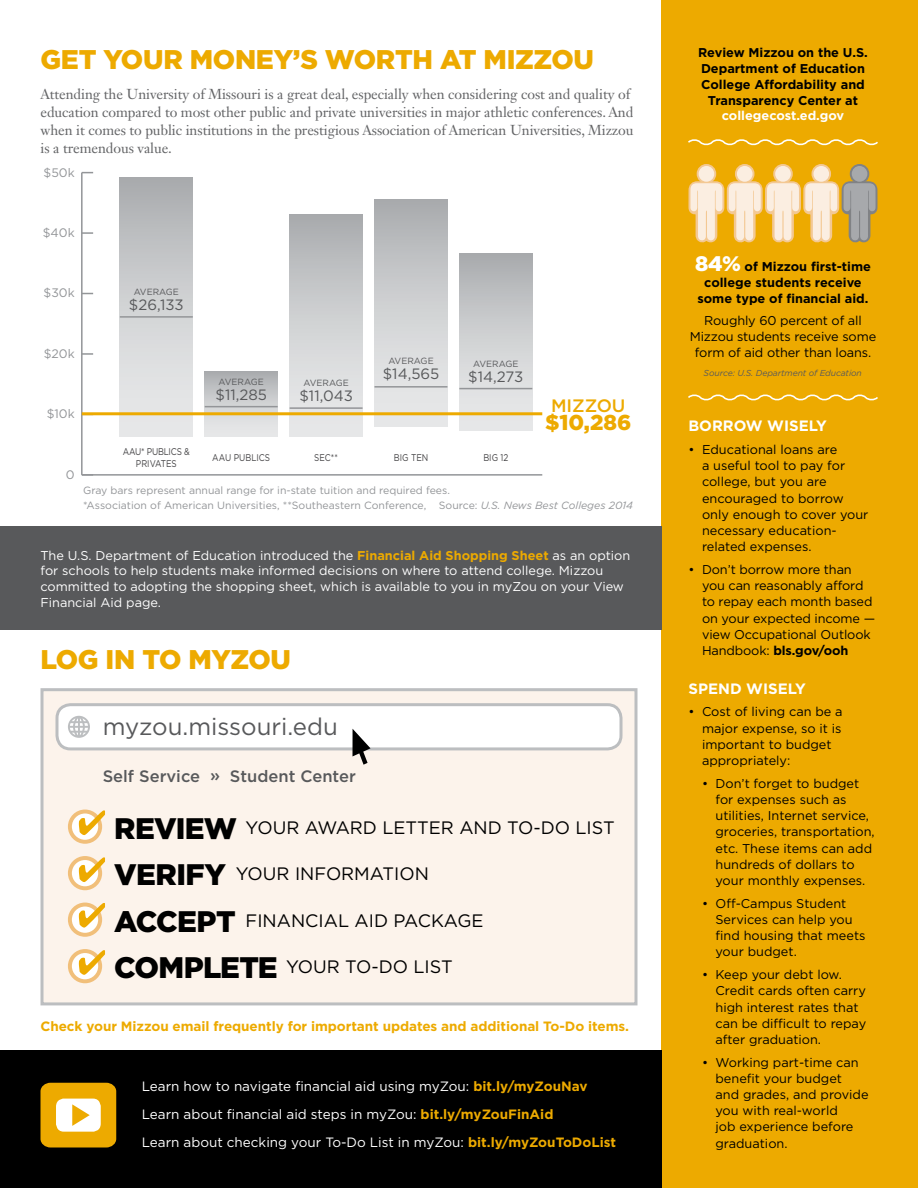
<style>
.page{position:relative;width:918px;height:1188px;background:#fff}
.page>*{position:absolute;margin:0;border:0;box-sizing:border-box;transform-origin:0 0}
.t1{font:900 29.7px/46.5px "Gotham";letter-spacing:-.025em;color:#000}
.t2{font:900 27px "Gotham";letter-spacing:-.01em;color:#edaa00}
.t3{font:24px "Gotham";color:#58595b}
.t4{font:900 21.6px "Gotham";color:#edaa00}
.t5{font:18px "Gotham";color:#000}
.t6{font:500 18px "Gotham";color:#edaa00}
.t7{font:500 16.5px "Gotham";color:#58595b}
.t8{font:15px "Gotham";color:#58595b}
.t9{font:700 15px "Gotham";color:#fff}
.t10{font:14.25px/18px "Janson Text LT Std";letter-spacing:-.005em;color:#636466}
.t11{font:13.5px/27.8px "Gotham";color:#fff}
.t12{font:700 13.5px "Gotham";letter-spacing:-.005em;color:#edaa00}
.t13{font:12.75px/16.2px "Gotham";color:#000}
.t14{font:12.75px/15.8px "Gotham";color:#fff}
.t15{font:700 12.75px/15.8px "Gotham";color:#000;text-align:center}
.t16{font:700 12.75px "Gotham";color:#fff}
.t17{font:12.3px "Gotham";color:#939598}
.t18{font:10.5px/15px "Gotham";color:#939598}
.t19{font:9.75px "Gotham";color:#414042;scale:.84 1}
.t20{font:9.75px/12px "Gotham";letter-spacing:-.025em;color:#414042;text-align:center;scale:.84 1}
.t21{font:9.75px "Gotham";color:#414042;scale:.83 1}
.t22{font:9px "Gotham";color:#58595b}
.t23{font:italic 8.7px "Gotham";letter-spacing:-.01em;color:#58595b}
.s1{font-style:italic}
.s2{font-weight:700;color:#edaa00}
.s3{font-weight:900;font-size:21px;color:#fff}
.s4{font-weight:700}
</style>
<div class="page">
<div style="left:662px;top:0;width:256px;height:1188px;background:#edaa00"></div>
<svg style="left:688px;top:394px;width:190px;height:7px"></svg>
<svg style="left:688px;top:139px;width:190px;height:104px"></svg>
<div style="left:852px;top:166px;width:15px;height:16px;background:#a7a9ac;border-radius:50%"></div>
<div style="left:40px;top:688px;width:598px;height:317px;background:#fcf3eb;border:3px solid #bcbec0"></div>
<div style="left:57px;top:705px;width:564px;height:44px;background:#fff;border-radius:14px"></div>
<div style="left:56px;top:703px;width:566px;height:47px;border:3px solid #bcbec0;border-radius:14px"></div>
<svg style="left:353px;top:729px;width:18px;height:36px"></svg>
<svg style="left:68px;top:716px;width:22px;height:22px"></svg>
<svg style="left:70px;top:812px;width:30px;height:30px"></svg>
<div style="left:68px;top:810px;width:34px;height:34px;border:4px solid #f1bf7a;border-radius:50%"></div>
<svg style="left:70px;top:858px;width:30px;height:30px"></svg>
<div style="left:68px;top:856px;width:34px;height:34px;border:4px solid #f1bf7a;border-radius:50%"></div>
<svg style="left:70px;top:905px;width:30px;height:30px"></svg>
<div style="left:68px;top:903px;width:34px;height:34px;border:4px solid #f1bf7a;border-radius:50%"></div>
<svg style="left:70px;top:951px;width:30px;height:30px"></svg>
<div style="left:68px;top:949px;width:34px;height:34px;border:4px solid #f1bf7a;border-radius:50%"></div>
<svg style="left:79px;top:857px;width:26px;height:25px"></svg>
<svg style="left:79px;top:903px;width:26px;height:25px"></svg>
<svg style="left:79px;top:950px;width:26px;height:25px"></svg>
<svg style="left:79px;top:810px;width:26px;height:25px"></svg>
<hr style="left:81px;top:173px;width:2px;height:302px;background:#939598">
<div style="left:290px;top:215px;width:73px;height:222px;background:linear-gradient(to bottom,#aeb1b4,#eeefee)"></div>
<hr style="left:290px;top:407px;width:73px;height:2px;background:#939598">
<div style="left:374px;top:200px;width:73px;height:226px;background:linear-gradient(to bottom,#aeb0b3,#eeeff0)"></div>
<hr style="left:374px;top:386px;width:73px;height:2px;background:#939598">
<hr style="left:82px;top:474px;width:460px;height:2px;background:#939598">
<svg style="left:82px;top:353px;width:11px;height:2px"></svg>
<svg style="left:82px;top:232px;width:11px;height:2px"></svg>
<div style="left:120px;top:178px;width:73px;height:259px;background:linear-gradient(to bottom,#aeb0b3,#eff0f0)"></div>
<svg style="left:205px;top:371px;width:73px;height:66px;background:#cccdce"></svg>
<div style="left:459px;top:254px;width:73px;height:176px;background:linear-gradient(to bottom,#aeb0b3,#eeeff0)"></div>
<hr style="left:120px;top:316px;width:73px;height:2px;background:#939598">
<hr style="left:205px;top:406px;width:73px;height:1px;background:#939598">
<hr style="left:459px;top:388px;width:73px;height:1px;background:#939598">
<hr style="left:82px;top:412px;width:460px;height:3px;background:#edaa00">
<div style="left:0;top:526px;width:662px;height:104px;background:#58595b"></div>
<div style="left:0;top:1051px;width:662px;height:137px;background:#000"></div>
<svg style="left:41px;top:1083px;width:75px;height:65px;background:#ecbc40"></svg>
<h2 class="t2" style="left:40px;top:41px;width:555px">GET YOUR MONEY’S WORTH AT MIZZOU</h2>
<p class="t10" style="left:40px;top:84px;width:594px">Attending the University of Missouri is a great deal, especially when considering cost and quality of education compared to most other public and private universities in major athletic conferences. And when it comes to public institutions in the prestigious Association of American Universities, Mizzou is a tremendous value.</p>
<p class="t17" style="left:44px;top:164px;width:33px">$50k</p>
<p class="t17" style="left:43px;top:225px;width:33px">$40k</p>
<p class="t17" style="left:44px;top:285px;width:33px">$30k</p>
<p class="t17" style="left:44px;top:346px;width:33px">$20k</p>
<p class="t17" style="left:47px;top:406px;width:30px">$10k</p>
<p class="t17" style="left:66px;top:467px;width:10px">0</p>
<p class="t22" style="left:134px;top:286px;width:47px">AVERAGE</p>
<p class="t8" style="left:129px;top:295px;width:56px">$26,133</p>
<p class="t22" style="left:219px;top:376px;width:47px">AVERAGE</p>
<p class="t8" style="left:215px;top:385px;width:53px">$11,285</p>
<p class="t22" style="left:304px;top:377px;width:47px">AVERAGE</p>
<p class="t8" style="left:299px;top:386px;width:55px">$11,043</p>
<p class="t22" style="left:388px;top:355px;width:47px">AVERAGE</p>
<p class="t8" style="left:383px;top:364px;width:58px">$14,565</p>
<p class="t22" style="left:473px;top:358px;width:47px">AVERAGE</p>
<p class="t8" style="left:468px;top:367px;width:57px">$14,273</p>
<p class="t20" style="left:123px;top:446px;width:81px">AAU* PUBLICS &amp;<br>PRIVATES</p>
<p class="t19" style="left:212px;top:451px;width:70px">AAU PUBLICS</p>
<p class="t19" style="left:483px;top:451px;width:31px">BIG 12</p>
<p class="t21" style="left:314px;top:451px;width:30px">SEC**</p>
<p class="t19" style="left:394px;top:451px;width:43px">BIG TEN</p>
<h3 class="t6" style="left:551px;top:393px;width:76px">MIZZOU</h3>
<h3 class="t4" style="left:545px;top:408px;width:88px">$10,286</h3>
<p class="t18" style="left:83px;top:483px;width:551px">Gray bars represent annual range for in-state tuition and required fees.<br>*Association of American U niversities, **Southeastern Conference, Source: <span class="s1">U.S. News Best Colleges 2014</span></p>
<p class="t14" style="left:40px;top:547px;width:591px">The U .S. Department of Education introduced the <span class="s2">Financial Aid Shopping Sheet</span> as an option for schools to help students make informed decisions on where to attend college. Mizzou committed to adopting the shopping sheet, which is available to you in myZou on your View Financial Aid page.</p>
<h2 class="t2" style="left:40px;top:641px;width:252px">LOG IN TO MYZOU</h2>
<h3 class="t3" style="left:103px;top:711px;width:237px">myzou.missouri.edu</h3>
<p class="t7" style="left:103px;top:766px;width:255px">Self Service » Student Center</p>
<h1 class="t1" style="left:114px;top:804px;width:124px">REVIEW<br>VERIFY<br>ACCE</h1>
<h3 class="t5" style="left:246px;top:816px;width:75px">yourawar</h3>
<h3 class="t5" style="left:363px;top:816px;width:32px">d letter</h3>
<h3 class="t5" style="left:459px;top:816px;width:137px">an d To-Do List</h3>
<h3 class="t5" style="left:236px;top:862px;width:73px">yourinformation</h3>
<h3 class="t5" style="left:246px;top:909px;width:13px">financial</h3>
<h3 class="t5" style="left:355px;top:909px;width:53px">ai d package</h3>
<h3 class="t5" style="left:286px;top:955px;width:138px">your to-dolist</h3>
<h1 class="t1" style="left:114px;top:897px;width:162px;text-indent:82px">PT<br>COMPLETE</h1>
<p class="t12" style="left:40px;top:1017px;width:590px">Check your Mizzou email frequently for important updates and additional To-Do items.</p>
<p class="t11" style="left:142px;top:1072px;width:476px">Learn how to navigate financial aid using myZou: <span class="s2">bit.ly/myZouNav<br></span>Learn about financial aid steps in myZou: <span class="s2">bit.ly/myZouFinAid<br></span>Learn about checking your To-Do List in myZou: <span class="s2">bit.ly/myZouToDoList</span></p>
<p class="t15" style="left:698px;top:45px;width:171px">Review Mizzou on the U.S.<br>Department of Education<br>College Affordability and<br>Transparency Center at</p>
<p class="t16" style="left:722px;top:107px;width:124px">collegecost.ed.gov</p>
<p class="t15" style="left:695px;top:259px;width:177px"><span class="s3">84%</span> of Mizzou first-time college students receive some type of financial aid.</p>
<p class="t13" style="left:690px;top:312px;width:188px;line-height:15.8px;text-align:center">Roughly 60 percent of all<br>Mizzou students receive some form of aid other than loans.</p>
<p class="t23" style="left:704px;top:367px;width:160px">Source: U.S. Department of Education</p>
<p class="t9" style="left:688px;top:416px;width:140px">BORROW WISELY</p>
<p class="t13" style="left:702px;top:441px;width:168px;text-indent:-14px">• Educational loans are<br>a useful tool to pay for college, but you are encouraged to borrow only enough to cover your necessary education&shy;related expenses.</p>
<p class="t13" style="left:702px;top:561px;width:175px;text-indent:-14px">• Don’t borrow more than you can reasonably afford to repay each month based on your expected income — view Occupational Outlook<br>Handbook: <span class="s4">bls.gov/ooh</span></p>
<p class="t9" style="left:688px;top:678px;width:119px">SPEND WISELY</p>
<p class="t13" style="left:702px;top:704px;width:142px;text-indent:-14px">• Cost of living can be a major expense, so it is important to budget appropriately:</p>
<p class="t13" style="left:716px;top:775px;width:161px;text-indent:-14px">• Don’t forget to budget for expenses such as utilities, Internet service, groceries, transportation, etc. These items can add hundreds of dollars to your monthly expenses.</p>
<p class="t13" style="left:716px;top:895px;width:152px;text-indent:-14px">• Off-Campus Student<br>Services can help you find housing that meets your budget.</p>
<p class="t13" style="left:716px;top:966px;width:152px;text-indent:-14px">• Keep your debt low.<br>Credit cards often carry high interest rates that can be difficult to repay after graduation.</p>
<p class="t13" style="left:716px;top:1054px;width:155px;text-indent:-14px">• Working part-time can benefit your budget and grades, and provide you with real-world<br>job experience before graduation.</p>
</div>
